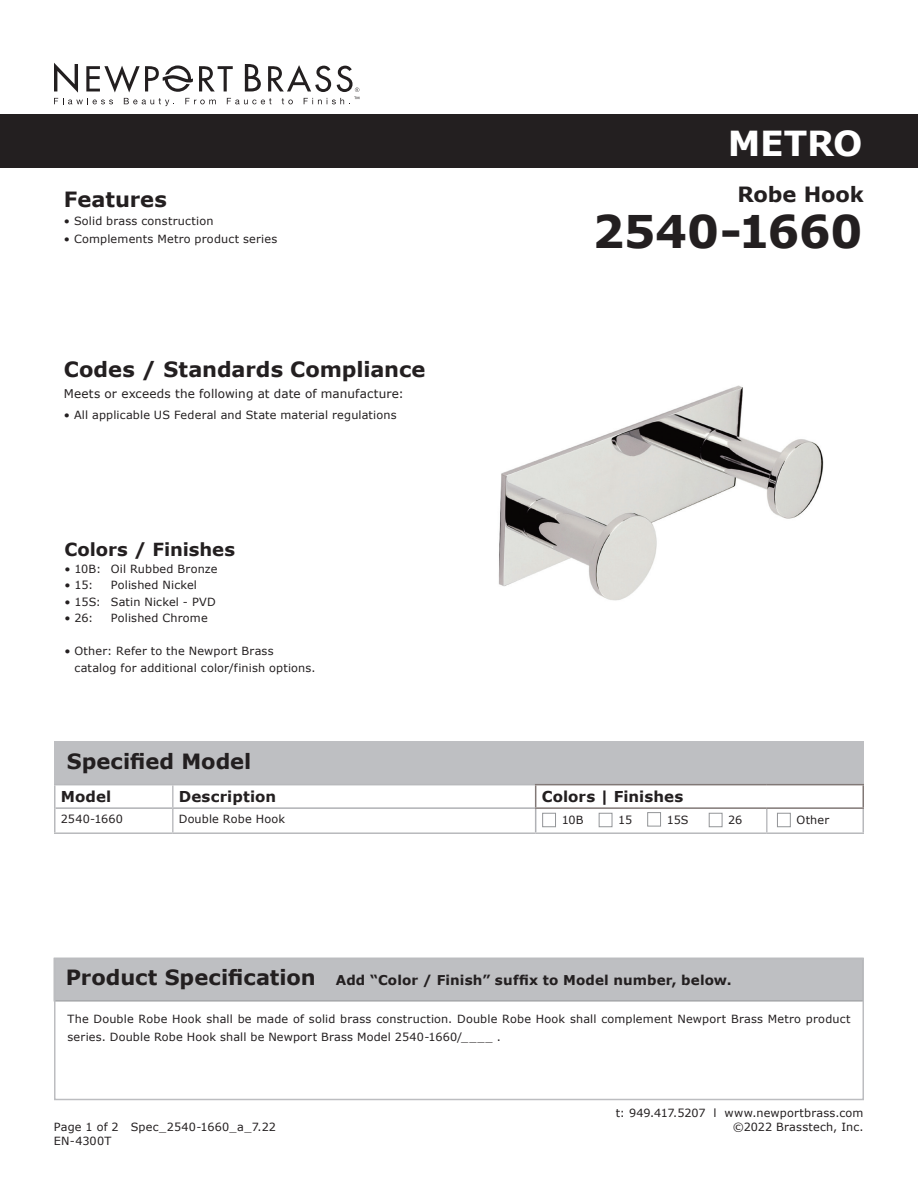
<style>
.page{position:relative;width:918px;height:1188px;background:#fff}
.page>*{position:absolute;margin:0;border:0;box-sizing:border-box;transform-origin:0 0}
.t1{font:700 45px "Verdana";letter-spacing:-.01em;color:#231f20}
.t2{font:700 34.5px "Verdana";letter-spacing:-.01em;color:#fff}
.t3{font:700 21px "Verdana";color:#231f20}
.t4{font:700 18px "Verdana";letter-spacing:-.005em;color:#231f20}
.t5{font:700 15px "Verdana";letter-spacing:.005em;color:#231f20}
.t6{font:700 13.5px "Verdana";letter-spacing:.01em;color:#231f20}
.t7{font:12px "Verdana";letter-spacing:.01em;color:#231f20}
.t8{font:11.25px/13.5px "Verdana";letter-spacing:.015em;color:#231f20}
.s1{font-size:21px}
</style>
<div class="page">
<img style="left:498px;top:385px;width:326px;height:216px">
<div style="left:0;top:114px;width:918px;height:54px;background:#231f20"></div>
<svg style="left:54px;top:63px;width:305px;height:43px"></svg>
<div style="left:54px;top:741px;width:810px;height:44px;background:#bebfc2"></div>
<div style="left:647px;top:812px;width:14px;height:14px;border:1px solid #939598"></div>
<div style="left:542px;top:813px;width:14px;height:14px;border:1px solid #939598"></div>
<div style="left:709px;top:813px;width:13px;height:14px;border:1px solid #939598"></div>
<div style="left:777px;top:813px;width:14px;height:14px;border:1px solid #939598"></div>
<div style="left:599px;top:813px;width:13px;height:14px;border:1px solid #939598"></div>
<hr style="left:862px;top:785px;width:2px;height:22px;background:#817876">
<hr style="left:172px;top:785px;width:2px;height:22px;background:#bebfc2">
<hr style="left:172px;top:809px;width:2px;height:23px;background:#bebfc2">
<hr style="left:766px;top:809px;width:2px;height:23px;background:#bebfc2">
<hr style="left:56px;top:807px;width:117px;height:2px;background:#b0b1b5">
<hr style="left:173px;top:807px;width:362px;height:2px;background:#b0b1b5">
<hr style="left:54px;top:784px;width:119px;height:1px;background:#b8b9bc">
<hr style="left:54px;top:785px;width:2px;height:23px;background:#b8b9bc">
<hr style="left:173px;top:784px;width:362px;height:1px;background:#b8b9bc">
<hr style="left:54px;top:808px;width:2px;height:24px;background:#b8b9bc">
<hr style="left:862px;top:809px;width:2px;height:23px;background:#b8b9bc">
<hr style="left:54px;top:832px;width:119px;height:2px;background:#b8b9bc">
<hr style="left:173px;top:832px;width:363px;height:2px;background:#b8b9bc">
<hr style="left:536px;top:832px;width:231px;height:2px;background:#b8b9bc">
<hr style="left:767px;top:832px;width:97px;height:2px;background:#b8b9bc">
<hr style="left:535px;top:784px;width:232px;height:1px;background:#817876">
<svg style="left:535px;top:785px;width:1px;height:47px"></svg>
<hr style="left:767px;top:784px;width:97px;height:1px;background:#817876">
<hr style="left:535px;top:807px;width:232px;height:2px;background:#817876">
<hr style="left:767px;top:807px;width:97px;height:2px;background:#817876">
<div style="left:54px;top:958px;width:809px;height:43px;background:#bebfc2;border:1px solid #939598"></div>
<div style="left:54px;top:958px;width:810px;height:142px;border:2px solid #bcbdc0"></div>
<h2 class="t2" style="left:728px;top:121px;width:136px">METRO</h2>
<h3 class="t3" style="left:64px;top:186px;width:105px">Features</h3>
<h3 class="t3" style="left:737px;top:181px;width:128px">Robe Hook</h3>
<p class="t8" style="left:64px;top:214px;width:151px">• Solid brass construction</p>
<p class="t8" style="left:64px;top:232px;width:215px">• Complements Metro product series</p>
<h1 class="t1" style="left:592px;top:202px;width:272px">2540-1660</h1>
<h3 class="t3" style="left:64px;top:356px;width:363px">Codes / Standards Compliance</h3>
<p class="t7" style="left:64px;top:386px;width:342px">Meets or exceeds the following at date of manufacture:</p>
<p class="t8" style="left:64px;top:408px;width:334px">• All applicable US Federal and State material regulations</p>
<h3 class="t4" style="left:64px;top:538px;width:172px">Colors / Finishes</h3>
<p class="t8" style="left:64px;top:562px;width:155px">• 10B: Oil Rubbed Bronze</p>
<p class="t8" style="left:64px;top:579px;width:30px">• 15:</p>
<p class="t8" style="left:111px;top:579px;width:88px">Polished Nickel</p>
<p class="t8" style="left:64px;top:595px;width:153px">• 15S: Satin Nickel - PVD</p>
<p class="t8" style="left:64px;top:612px;width:31px">• 26:</p>
<p class="t8" style="left:111px;top:612px;width:98px">Polished Chrome</p>
<p class="t8" style="left:74px;top:643px;width:243px;line-height:16.5px;text-indent:-10px">• Other: Refer to the Newport Brass catalog for additional color/finish options.</p>
<h3 class="t3" style="left:67px;top:748px;width:186px">Specified Model</h3>
<h3 class="t5" style="left:61px;top:787px;width:52px">Model</h3>
<h3 class="t5" style="left:179px;top:787px;width:99px">Description</h3>
<h3 class="t5" style="left:542px;top:787px;width:143px">Colors | Finishes</h3>
<p class="t8" style="left:61px;top:812px;width:64px">2540-1660</p>
<p class="t8" style="left:179px;top:812px;width:108px">Double Robe Hook</p>
<p class="t8" style="left:562px;top:814px;width:23px">10B</p>
<p class="t8" style="left:618px;top:814px;width:16px">15</p>
<p class="t8" style="left:667px;top:813px;width:23px">15S</p>
<p class="t8" style="left:728px;top:814px;width:16px">26</p>
<p class="t8" style="left:797px;top:814px;width:34px">Other</p>
<p class="t6" style="left:66px;top:971px;width:667px"><span class="s1">Product Specification</span> Add “Color / Finish” suffix to Model number, below.</p>
<p class="t8" style="left:68px;top:1010px;width:785px;line-height:18px">The Double Robe Hook shall be made of solid brass construction. Double Robe Hook shall complement Newport Brass Metro product series. Double Robe Hook shall be Newport Brass Model 2540-1660/____ .</p>
<p class="t8" style="left:54px;top:1121px;width:224px">Page 1 of 2 Spec_2540-1660_a_7.22<br>EN-4300T</p>
<p class="t8" style="left:616px;top:1107px;width:249px;text-align:right">t: 949.417.5207 l www.newportbrass.com ©2022 Brasstech, Inc.</p>
</div>
